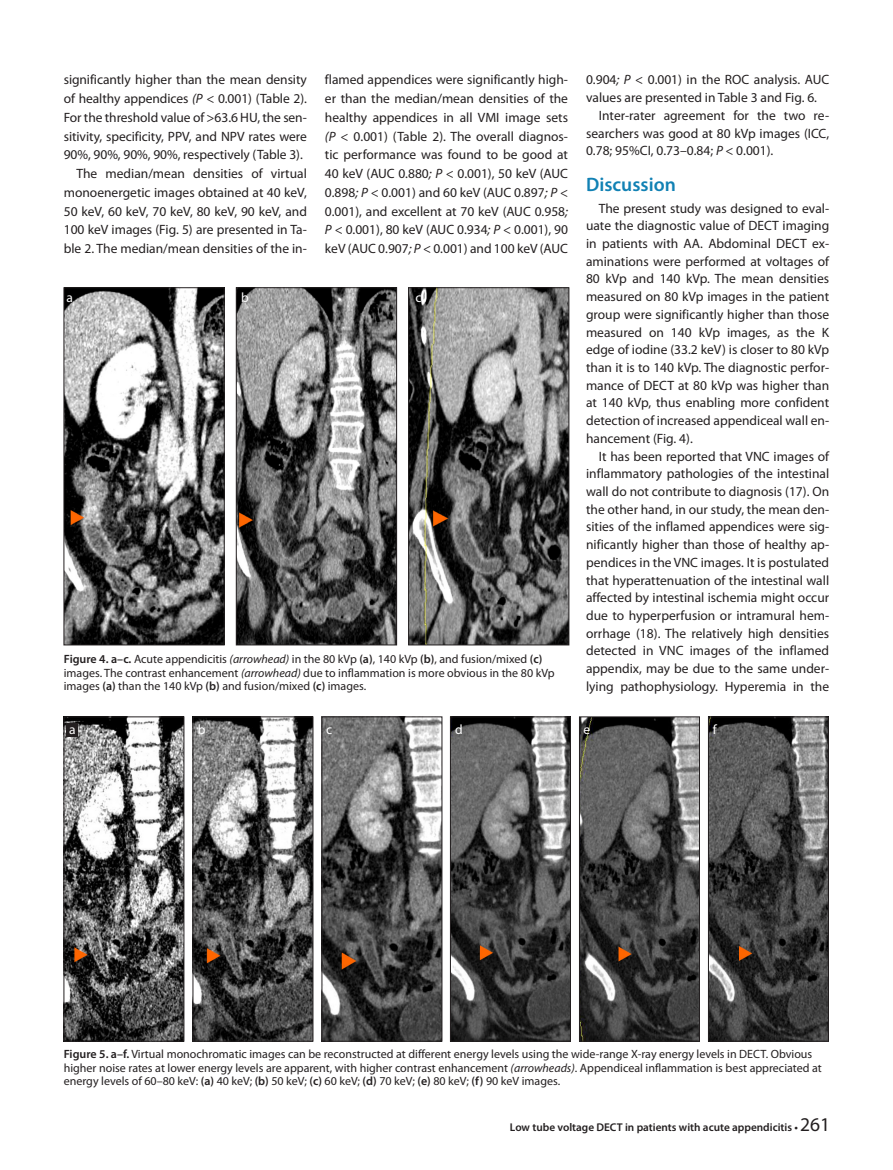
<style>
.page{position:relative;width:893px;height:1170px;background:#fff}
.page>*{position:absolute;margin:0;border:0;box-sizing:border-box;transform-origin:0 0}
.HTML_Preformatted{font:600 19.5px "Myriad Pro";color:#1181b4}
.HTML_Preformatted-2{font:13.5px/17.7px "Myriad Pro";color:#231f20;text-align:justify}
.t1{font:13.5px "Myriad Pro";color:#fff}
.t2{font:12px/13.5px "Myriad Pro";color:#231f20}
.t3{font:600 11.25px "Myriad Pro";color:#231f20}
.s1{font-style:italic}
.s2{font-weight:600}
.s3{font-weight:400;font-size:19.5px}
</style>
<div class="page">
<img style="left:66px;top:289px;width:156px;height:354px">
<div style="left:64px;top:287px;width:160px;height:358px;border:1px solid #231f20"></div>
<img style="left:238px;top:289px;width:157px;height:354px">
<div style="left:236px;top:287px;width:161px;height:358px;border:1px solid #231f20"></div>
<img style="left:410px;top:289px;width:157px;height:354px">
<div style="left:408px;top:287px;width:161px;height:358px;border:1px solid #231f20"></div>
<img style="left:452px;top:718px;width:117px;height:321px">
<div style="left:450px;top:716px;width:121px;height:325px;border:1px solid #231f20"></div>
<img style="left:581px;top:718px;width:117px;height:321px">
<div style="left:579px;top:716px;width:121px;height:325px;border:1px solid #231f20"></div>
<img style="left:710px;top:718px;width:117px;height:321px">
<div style="left:708px;top:716px;width:121px;height:325px;border:1px solid #231f20"></div>
<img style="left:66px;top:718px;width:116px;height:321px">
<div style="left:64px;top:716px;width:120px;height:325px;border:1px solid #231f20"></div>
<img style="left:195px;top:718px;width:116px;height:321px">
<div style="left:193px;top:716px;width:120px;height:325px;border:1px solid #231f20"></div>
<img style="left:324px;top:718px;width:116px;height:321px">
<div style="left:322px;top:716px;width:120px;height:325px;border:1px solid #231f20"></div>
<div style="left:66px;top:723px;width:12px;height:14px;background:#231f20"></div>
<svg style="left:69px;top:717px;width:6px;height:6px"></svg>
<p class="HTML_Preformatted-2" style="left:64px;top:70px;width:245px;line-height:18.8px">significantly higher than the mean density of healthy appendices <span class="s1">(P</span> &lt; 0.001) (Table 2).<br>For the threshold value of &gt;63.6 HU, the sen&shy;sitivity, specificity, PPV, and NPV rates were 90%, 90%, 90%, 90%, respectively (Table 3).</p>
<p class="HTML_Preformatted-2" style="left:64px;top:164px;width:245px;line-height:18.8px;text-indent:13px">The median/mean densities of virtual monoenergetic images obtained at 40 keV, 50 keV, 60 keV, 70 keV, 80 keV, 90 keV, and 100 keV images (Fig. 5) are presented in Ta&shy;ble 2. The median/mean densities of the in-</p>
<p class="HTML_Preformatted-2" style="left:325px;top:70px;width:245px;line-height:18.8px">flamed appendices were significantly high&shy;er than the median/mean densities of the healthy appendices in all VMI image sets <span class="s1">(P</span> &lt; 0.001) (Table 2). The overall diagnos&shy;tic performance was found to be good at 40 keV (AUC 0.880<span class="s1">; P</span> &lt; 0.001), 50 keV (AUC 0.898<span class="s1">; P</span> &lt; 0.001) and 60 keV (AUC 0.897<span class="s1">; P</span> &lt; 0.001), and excellent at 70 keV (AUC 0.958<span class="s1">; P</span> &lt; 0.001), 80 keV (AUC 0.934<span class="s1">; P</span> &lt; 0.001), 90 keV (AUC 0.907<span class="s1">; P</span> &lt; 0.001) and 100 keV (AUC</p>
<p class="HTML_Preformatted-2" style="left:586px;top:71px;width:245px">0.904<span class="s1">; P</span> &lt; 0.001) in the ROC analysis. AUC values are presented in Table 3 and Fig. 6.</p>
<p class="HTML_Preformatted-2" style="left:586px;top:106px;width:245px;text-indent:13px">Inter-rater agreement for the two re&shy;searchers was good at 80 kVp images (ICC, 0.78; 95%CI, 0.73–0.84; <span class="s1">P</span> &lt; 0.001).</p>
<p class="HTML_Preformatted" style="left:586px;top:172px;width:91px">Discussion</p>
<p class="HTML_Preformatted-2" style="left:586px;top:199px;width:245px;text-indent:13px">The present study was designed to eval&shy;uate the diagnostic value of DECT imaging in patients with AA. Abdominal DECT ex&shy;aminations were performed at voltages of 80 kVp and 140 kVp. The mean densities measured on 80 kVp images in the patient group were significantly higher than those measured on 140 kVp images, as the K edge of iodine (33.2 keV) is closer to 80 kVp than it is to 140 kVp. The diagnostic perfor&shy;mance of DECT at 80 kVp was higher than at 140 kVp, thus enabling more confident detection of increased appendiceal wall en&shy;hancement (Fig. 4).</p>
<p class="HTML_Preformatted-2" style="left:586px;top:447px;width:245px;text-indent:13px">It has been reported that VNC images of inflammatory pathologies of the intestinal wall do not contribute to diagnosis (17). On the other hand, in our study, the mean den&shy;sities of the inflamed appendices were sig&shy;nificantly higher than those of healthy ap&shy;pendices in the VNC images. It is postulated that hyperattenuation of the intestinal wall affected by intestinal ischemia might occur due to hyperperfusion or intramural hem&shy;orrhage (18). The relatively high densities detected in VNC images of the inflamed appendix, may be due to the same under&shy;lying pathophysiology. Hyperemia in the</p>
<p class="t1" style="left:66px;top:289px;width:8px">a</p>
<p class="t1" style="left:241px;top:289px;width:9px">b</p>
<p class="t1" style="left:415px;top:289px;width:8px">c</p>
<p class="t2" style="left:64px;top:652px;width:492px"><span class="s2">Figure 4. a–c.</span> Acute appendicitis <span class="s1">(arrowhead)</span> in the 80 kVp <span class="s2">(a)</span>, 140 kVp <span class="s2">(b)</span>, and fusion/mixed <span class="s2">(c) </span>images. The contrast enhancement <span class="s1">(arrowhead)</span> due to inflammation is more obvious in the 80 kVp images <span class="s2">(a)</span> than the 140 kVp <span class="s2">(b)</span> and fusion/mixed <span class="s2">(c)</span> images.</p>
<p class="t1" style="left:69px;top:721px;width:8px">a</p>
<p class="t1" style="left:198px;top:721px;width:9px">b</p>
<p class="t1" style="left:326px;top:721px;width:8px">c</p>
<p class="t1" style="left:455px;top:721px;width:9px">d</p>
<p class="t1" style="left:583px;top:721px;width:8px">e</p>
<p class="t1" style="left:713px;top:721px;width:5px">f</p>
<p class="t2" style="left:64px;top:1046px;width:759px"><span class="s2">Figure 5. a–f.</span> Virtual monochromatic images can be reconstructed at different energy levels using the wide-range X-ray energy levels in DECT. Obvious higher noise rates at lower energy levels are apparent, with higher contrast enhancement <span class="s1">(arrowheads)</span>. Appendiceal inflammation is best appreciated at energy levels of 60–80 keV: <span class="s2">(a)</span> 40 keV; <span class="s2">(b)</span> 50 keV; <span class="s2">(c)</span> 60 keV; <span class="s2">(d)</span> 70 keV; <span class="s2">(e)</span> 80 keV; <span class="s2">(f)</span> 90 keV images.</p>
<p class="t3" style="left:510px;top:1120px;width:322px">Low tube voltage DECT in patients with acute appendicitis • <span class="s3">261</span></p>
</div>
